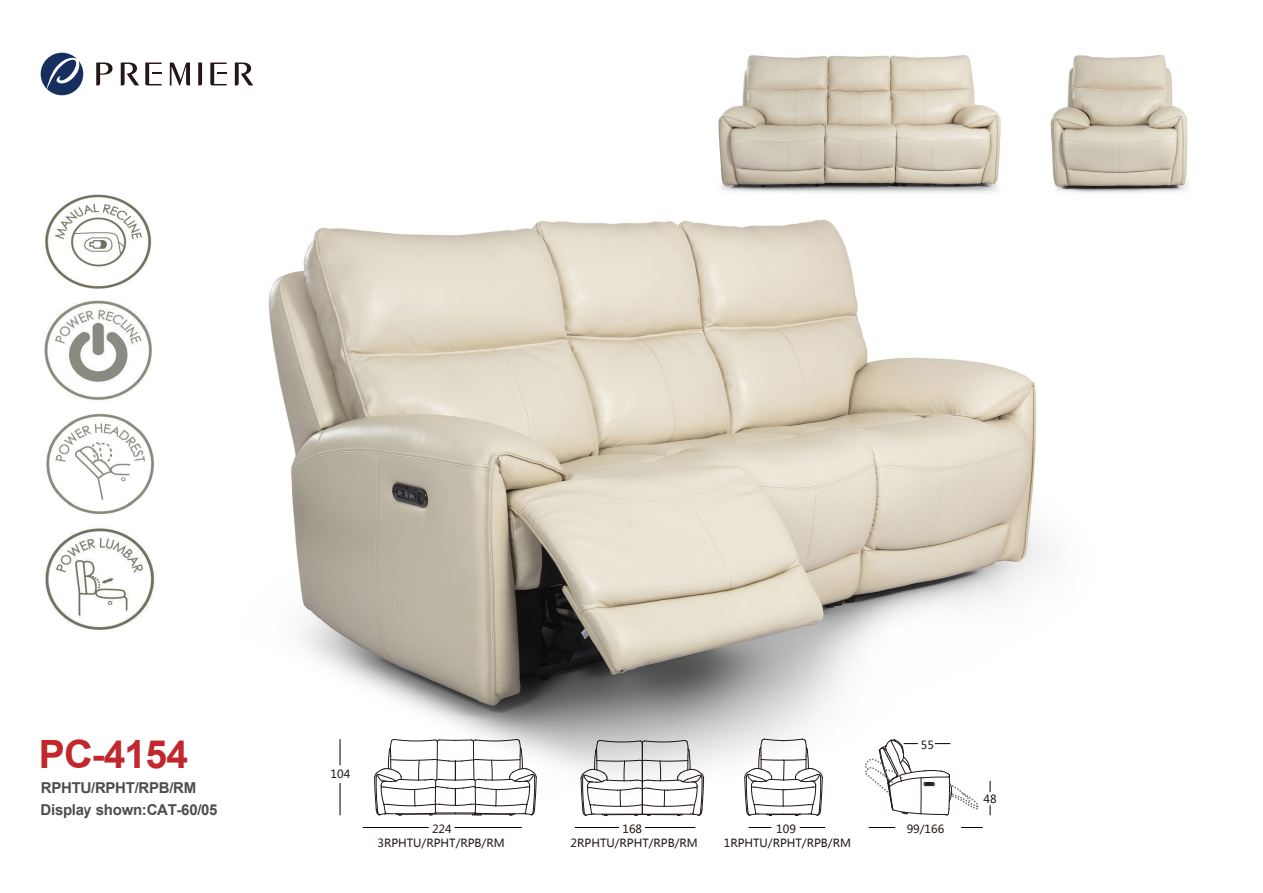
<style>
.page{position:relative;width:1263px;height:893px;background:#fff}
.page>*{position:absolute;margin:0;border:0;box-sizing:border-box;transform-origin:0 0}
.t1{font:700 39px "Arial";letter-spacing:-.02em;color:#c1272d}
.t2{font:700 15px "Arial";letter-spacing:-.02em;color:#4d4d4d}
.t3{font:11.25px/14.5px "Microsoft Ya Hei";color:#231815;text-align:center}
</style>
<div class="page">
<svg style="left:41px;top:53px;width:42px;height:42px"></svg>
<img style="left:1073px;top:55px;width:93px;height:8px">
<img style="left:747px;top:55px;width:224px;height:8px">
<img style="left:96px;top:63px;width:1092px;height:765px">
<svg style="left:744px;top:738px;width:79px;height:78px"></svg>
<img style="left:46px;top:411px;width:125px;height:105px">
<img style="left:45px;top:519px;width:121px;height:120px">
<img style="left:45px;top:191px;width:110px;height:101px">
<img style="left:44px;top:292px;width:124px;height:112px">
<h1 class="t1" style="left:39px;top:729px;width:151px">PC-4154</h1>
<h2 class="t2" style="left:41px;top:799px;width:178px">Display shown:CAT-60/05</h2>
<h2 class="t2" style="left:41px;top:777px;width:157px">RPHTU/RPHT/RPB/RM</h2>
<p class="t3" style="left:331px;top:767px;width:21px">104</p>
<p class="t3" style="left:377px;top:821px;width:129px">224<br>3RPHTU/RPHT/RPB/RM</p>
<p class="t3" style="left:622px;top:821px;width:21px">168</p>
<p class="t3" style="left:776px;top:821px;width:21px">109</p>
<p class="t3" style="left:571px;top:836px;width:129px">2RPHTU/RPHT/RPB/RM</p>
<p class="t3" style="left:724px;top:836px;width:129px">1RPHTU/RPHT/RPB/RM</p>
<p class="t3" style="left:921px;top:737px;width:15px">55</p>
<p class="t3" style="left:907px;top:821px;width:39px">99/166</p>
<p class="t3" style="left:983px;top:791px;width:15px">48</p>
</div>
